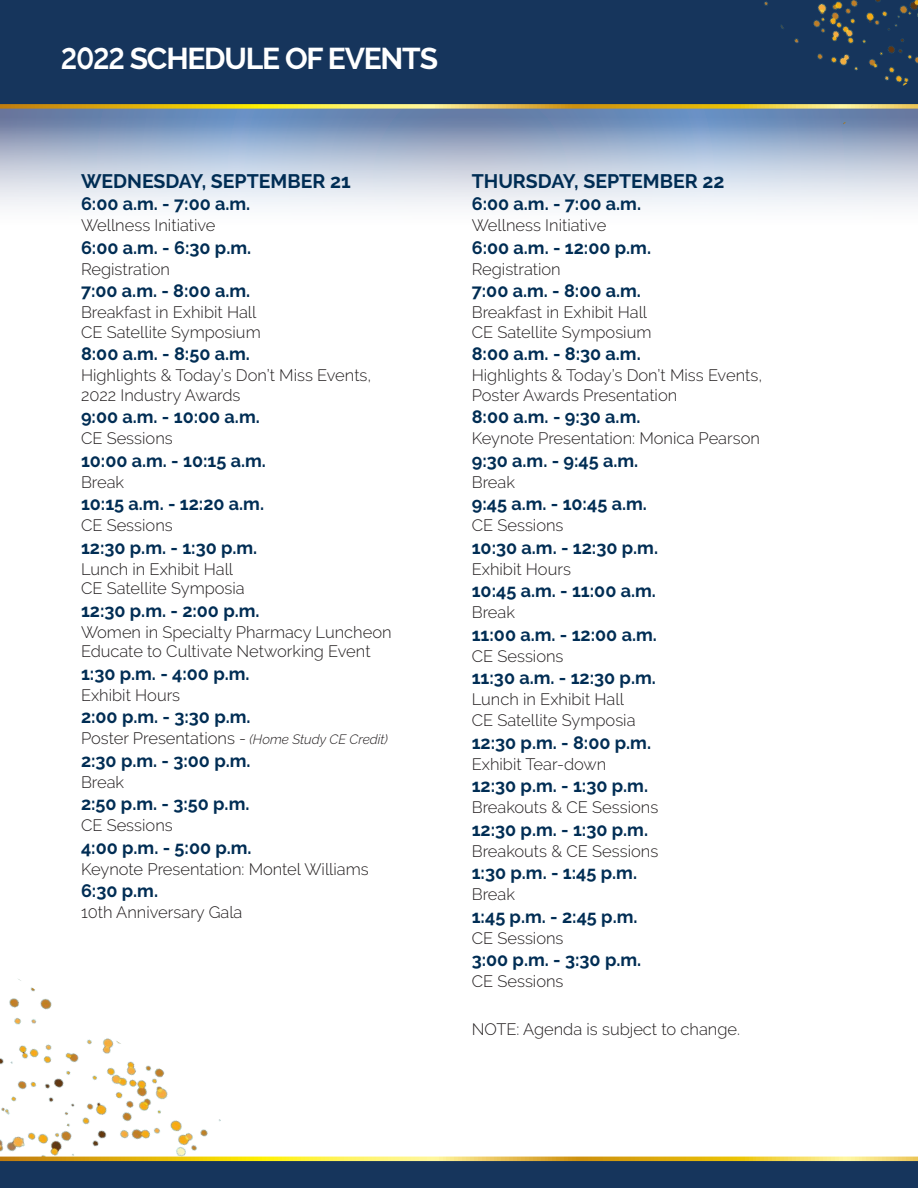
<style>
.page{position:relative;width:918px;height:1188px;background:#fff}
.page>*{position:absolute;margin:0;border:0;box-sizing:border-box;transform-origin:0 0}
.t1{font:700 30px "Raleway";letter-spacing:-.04em;color:#fff}
.t2{font:700 19.5px "Raleway";color:#002d54}
.t3{font:700 18px "Raleway";color:#002d54}
.t4{font:300 16.5px "Raleway";color:#231f20}
.s1{font-weight:600;font-size:36.6px}
.s2{font-style:italic;font-size:13.5px}
</style>
<div class="page">
<svg style="left:0;top:109px;width:918px;height:97px;background:#b4c2d8"></svg>
<img style="left:0;top:979px;width:350px;height:178px">
<div style="left:0;top:1158px;width:918px;height:30px;background:#16355c"></div>
<svg style="left:0;top:1157px;width:918px;height:4px;background:#eac736"></svg>
<div style="left:0;top:0;width:918px;height:106px;background:#16355c"></div>
<svg style="left:0;top:104px;width:737px;height:5px;background:#d8ba36"></svg>
<img style="left:737px;top:0;width:181px;height:136px">
<p class="t1" style="left:61px;top:42px;width:379px"><span class="s1">2022</span> SCHEDULE OF EVENTS</p>
<p class="t2" style="left:81px;top:170px;width:271px">WEDNESDAY, SEPTEMBER 21</p>
<p class="t3" style="left:81px;top:194px;width:171px">6:00 a.m. - 7:00 a.m.</p>
<p class="t4" style="left:81px;top:216px;width:136px">Wellness Initiative</p>
<p class="t3" style="left:81px;top:237px;width:172px">6:00 a.m. - 6:30 p.m.</p>
<p class="t4" style="left:81px;top:259px;width:91px">Registration</p>
<p class="t3" style="left:81px;top:281px;width:171px">7:00 a.m. - 8:00 a.m.</p>
<p class="t4" style="left:81px;top:303px;width:177px">Breakfast in Exhibit Hall</p>
<p class="t4" style="left:81px;top:322px;width:181px">CE Satellite Symposium</p>
<p class="t3" style="left:81px;top:344px;width:170px">8:00 a.m. - 8:50 a.m.</p>
<p class="t4" style="left:81px;top:366px;width:292px">Highlights &amp; Today’s Don’t Miss Events,</p>
<p class="t4" style="left:81px;top:385px;width:161px">2022 Industry Awards</p>
<p class="t3" style="left:81px;top:407px;width:180px">9:00 a.m. - 10:00 a.m.</p>
<p class="t4" style="left:81px;top:429px;width:93px">CE Sessions</p>
<p class="t3" style="left:81px;top:450px;width:186px">10:00 a.m. - 10:15 a.m.</p>
<p class="t4" style="left:81px;top:472px;width:45px">Break</p>
<p class="t3" style="left:81px;top:494px;width:185px">10:15 a.m. - 12:20 a.m.</p>
<p class="t4" style="left:81px;top:516px;width:93px">CE Sessions</p>
<p class="t3" style="left:81px;top:537px;width:178px">12:30 p.m. - 1:30 p.m.</p>
<p class="t4" style="left:81px;top:559px;width:154px">Lunch in Exhibit Hall</p>
<p class="t4" style="left:81px;top:579px;width:165px">CE Satellite Symposia</p>
<p class="t3" style="left:81px;top:600px;width:180px">12:30 p.m. - 2:00 p.m.</p>
<p class="t4" style="left:81px;top:622px;width:312px">Women in Specialty Pharmacy Luncheon</p>
<p class="t4" style="left:81px;top:642px;width:291px">Educate to Cultivate Networking Event</p>
<p class="t3" style="left:81px;top:663px;width:170px">1:30 p.m. - 4:00 p.m.</p>
<p class="t4" style="left:81px;top:685px;width:101px">Exhibit Hours</p>
<p class="t3" style="left:81px;top:707px;width:171px">2:00 p.m. - 3:30 p.m.</p>
<p class="t4" style="left:81px;top:729px;width:309px">Poster Presentations - <span class="s2">(Home Study CE Credit)</span></p>
<p class="t3" style="left:81px;top:750px;width:171px">2:30 p.m. - 3:00 p.m.</p>
<p class="t4" style="left:81px;top:772px;width:45px">Break</p>
<p class="t3" style="left:81px;top:794px;width:170px">2:50 p.m. - 3:50 p.m.</p>
<p class="t4" style="left:81px;top:816px;width:93px">CE Sessions</p>
<p class="t3" style="left:81px;top:837px;width:172px">4:00 p.m. - 5:00 p.m.</p>
<p class="t4" style="left:81px;top:859px;width:289px">Keynote Presentation: Montel Williams</p>
<p class="t3" style="left:81px;top:881px;width:79px">6:30 p.m.</p>
<p class="t4" style="left:81px;top:903px;width:163px">10th Anniversary Gala</p>
<p class="t2" style="left:472px;top:170px;width:254px">THURSDAY, SEPTEMBER 22</p>
<p class="t3" style="left:472px;top:194px;width:171px">6:00 a.m. - 7:00 a.m.</p>
<p class="t4" style="left:472px;top:216px;width:136px">Wellness Initiative</p>
<p class="t3" style="left:472px;top:237px;width:181px">6:00 a.m. - 12:00 p.m.</p>
<p class="t4" style="left:472px;top:259px;width:91px">Registration</p>
<p class="t3" style="left:472px;top:281px;width:171px">7:00 a.m. - 8:00 a.m.</p>
<p class="t4" style="left:472px;top:303px;width:177px">Breakfast in Exhibit Hall</p>
<p class="t4" style="left:472px;top:322px;width:181px">CE Satellite Symposium</p>
<p class="t3" style="left:472px;top:344px;width:171px">8:00 a.m. - 8:30 a.m.</p>
<p class="t4" style="left:472px;top:366px;width:292px">Highlights &amp; Today’s Don’t Miss Events,</p>
<p class="t4" style="left:472px;top:385px;width:207px">Poster Awards Presentation</p>
<p class="t3" style="left:472px;top:407px;width:170px">8:00 a.m. - 9:30 a.m.</p>
<p class="t4" style="left:472px;top:429px;width:290px">Keynote Presentation: Monica Pearson</p>
<p class="t3" style="left:472px;top:450px;width:168px">9:30 a.m. - 9:45 a.m.</p>
<p class="t4" style="left:472px;top:472px;width:45px">Break</p>
<p class="t3" style="left:472px;top:494px;width:177px">9:45 a.m. - 10:45 a.m.</p>
<p class="t4" style="left:472px;top:516px;width:93px">CE Sessions</p>
<p class="t3" style="left:472px;top:537px;width:188px">10:30 a.m. - 12:30 p.m.</p>
<p class="t4" style="left:472px;top:559px;width:101px">Exhibit Hours</p>
<p class="t3" style="left:472px;top:581px;width:186px">10:45 a.m. - 11:00 a.m.</p>
<p class="t4" style="left:472px;top:603px;width:45px">Break</p>
<p class="t3" style="left:472px;top:624px;width:187px">11:00 a.m. - 12:00 a.m.</p>
<p class="t4" style="left:472px;top:646px;width:93px">CE Sessions</p>
<p class="t3" style="left:472px;top:668px;width:186px">11:30 a.m. - 12:30 p.m.</p>
<p class="t4" style="left:472px;top:690px;width:154px">Lunch in Exhibit Hall</p>
<p class="t4" style="left:472px;top:711px;width:165px">CE Satellite Symposia</p>
<p class="t3" style="left:472px;top:732px;width:181px">12:30 p.m. - 8:00 p.m.</p>
<p class="t4" style="left:472px;top:754px;width:136px">Exhibit Tear-down</p>
<p class="t3" style="left:472px;top:776px;width:178px">12:30 p.m. - 1:30 p.m.</p>
<p class="t4" style="left:472px;top:798px;width:188px">Breakouts &amp; CE Sessions</p>
<p class="t3" style="left:472px;top:819px;width:178px">12:30 p.m. - 1:30 p.m.</p>
<p class="t4" style="left:472px;top:841px;width:188px">Breakouts &amp; CE Sessions</p>
<p class="t3" style="left:472px;top:863px;width:167px">1:30 p.m. - 1:45 p.m.</p>
<p class="t4" style="left:472px;top:885px;width:45px">Break</p>
<p class="t3" style="left:472px;top:906px;width:167px">1:45 p.m. - 2:45 p.m.</p>
<p class="t4" style="left:472px;top:928px;width:93px">CE Sessions</p>
<p class="t3" style="left:472px;top:950px;width:171px">3:00 p.m. - 3:30 p.m.</p>
<p class="t4" style="left:472px;top:972px;width:93px">CE Sessions</p>
<p class="t4" style="left:472px;top:1020px;width:270px">NOTE: Agenda is subject to change.</p>
</div>
